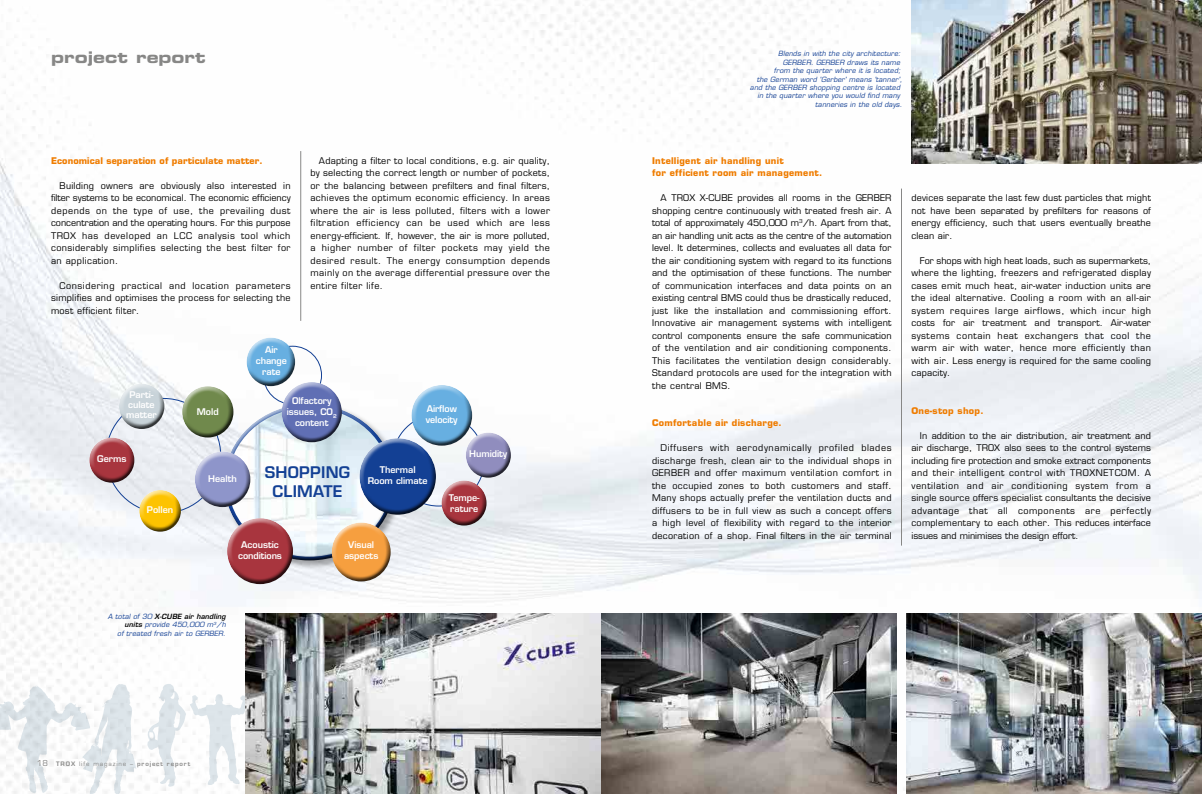
<style>
.page{position:relative;width:1202px;height:794px;background:#fff}
.page>*{position:absolute;margin:0;border:0;box-sizing:border-box;transform-origin:0 0}
.t1{font:16px "Eurostile LT Std Bold Ex 2";color:#878786}
.t2{font:600 15.6px/18.4px "Eurostile LT Std";letter-spacing:.015em;color:#134094}
.t3{font:9px/12.5px "Eurostile LT Std";letter-spacing:.03em;color:#000;text-align:justify}
.t4{font:600 9px/11px "Eurostile LT Std";letter-spacing:-.005em;color:#fff;text-align:center}
.t5{font:700 9px/12.5px "Eurostile LT Std";letter-spacing:.03em;color:#ef7c00}
.t6{font:700 9px "Eurostile LT Std";letter-spacing:.01em;color:#ef7c00}
.t7{font:italic 7px/8.4px "Eurostile LT Std";letter-spacing:.02em;color:#134094;text-align:right}
.t8{font:600 6px "Eurostile LT Std";letter-spacing:.15em;color:#878786}
.s1{font-weight:600;color:#000}
.s2{font-weight:400;font-size:8px}
.s3{font-weight:400}
</style>
<div class="page">
<img style="left:0;top:0;width:1202px;height:794px">
<svg style="left:0;top:684px;width:136px;height:110px"></svg>
<svg style="left:147px;top:677px;width:99px;height:114px"></svg>
<hr style="left:901px;top:189px;width:1px;height:356px;background:#878786">
<img style="left:246px;top:614px;width:650px;height:180px">
<img style="left:906px;top:614px;width:296px;height:180px">
<div style="left:223px;top:402px;width:181px;height:168px;background:#000;opacity:.35"></div>
<div style="left:223px;top:403px;width:165px;height:116px;background:#fff;opacity:.75"></div>
<div style="left:227px;top:431px;width:168px;height:130px;background:#000;opacity:.75"></div>
<div style="left:118px;top:382px;width:47px;height:36px;background:#fff;opacity:.75"></div>
<div style="left:118px;top:390px;width:47px;height:39px;background:#000;opacity:.75"></div>
<div style="left:193px;top:450px;width:58px;height:45px;background:#fff;opacity:.75"></div>
<div style="left:194px;top:460px;width:57px;height:48px;background:#000;opacity:.75"></div>
<div style="left:138px;top:489px;width:43px;height:32px;background:#fff;opacity:.75"></div>
<div style="left:138px;top:496px;width:43px;height:36px;background:#000;opacity:.75"></div>
<div style="left:88px;top:436px;width:47px;height:37px;background:#fff;opacity:.75"></div>
<div style="left:88px;top:444px;width:47px;height:39px;background:#000;opacity:.75"></div>
<div style="left:358px;top:437px;width:77px;height:61px;background:#fff;opacity:.75"></div>
<div style="left:360px;top:450px;width:76px;height:65px;background:#000;opacity:.75"></div>
<div style="left:410px;top:383px;width:62px;height:50px;background:#fff;opacity:.75"></div>
<div style="left:411px;top:394px;width:62px;height:52px;background:#000;opacity:.75"></div>
<div style="left:181px;top:385px;width:53px;height:41px;background:#fff;opacity:.75"></div>
<div style="left:181px;top:394px;width:53px;height:44px;background:#000;opacity:.75"></div>
<div style="left:440px;top:479px;width:47px;height:36px;background:#fff;opacity:.75"></div>
<div style="left:440px;top:487px;width:47px;height:39px;background:#000;opacity:.75"></div>
<div style="left:280px;top:381px;width:62px;height:48px;background:#fff;opacity:.75"></div>
<div style="left:281px;top:391px;width:61px;height:52px;background:#000;opacity:.75"></div>
<div style="left:226px;top:517px;width:67px;height:53px;background:#fff;opacity:.75"></div>
<div style="left:227px;top:528px;width:67px;height:57px;background:#000;opacity:.75"></div>
<div style="left:464px;top:431px;width:47px;height:36px;background:#fff;opacity:.75"></div>
<div style="left:464px;top:439px;width:47px;height:39px;background:#000;opacity:.75"></div>
<div style="left:330px;top:521px;width:61px;height:48px;background:#fff;opacity:.75"></div>
<div style="left:331px;top:531px;width:60px;height:51px;background:#000;opacity:.75"></div>
<div style="left:245px;top:336px;width:51px;height:40px;background:#fff;opacity:.75"></div>
<div style="left:245px;top:345px;width:51px;height:41px;background:#000;opacity:.75"></div>
<img style="left:911px;top:0;width:291px;height:164px">
<hr style="left:300px;top:151px;width:1px;height:170px;background:#878786">
<h1 class="t1" style="left:51px;top:46px;width:156px">project report</h1>
<p class="t6" style="left:51px;top:155px;width:213px">Economical separation of particulate matter.</p>
<p class="t3" style="left:51px;top:179px;width:241px;text-indent:9px">Building owners are obviously also interested in filter systems to be economical. The economic efficiency depends on the type of use, the prevailing dust concentration and the operating hours. For this purpose TROX has developed an LCC analysis tool which considerably simplifies selecting the best filter for an application.</p>
<p class="t3" style="left:51px;top:279px;width:241px;text-indent:9px">Considering practical and location parameters simplifies and optimises the process for selecting the most efficient filter.</p>
<p class="t4" style="left:256px;top:345px;width:33px">Air change rate</p>
<p class="t3" style="left:310px;top:154px;width:241px;text-indent:9px">Adapting a filter to local conditions, e.g. air quality, by selecting the correct length or number of pockets, or the balancing between prefilters and final filters, achieves the optimum economic efficiency. In areas where the air is less polluted, filters with a lower filtration efficiency can be used which are less energy-efficient. If, however, the air is more polluted, a higher number of filter pockets may yield the desired result. The energy consumption depends mainly on the average differential pressure over the entire filter life.</p>
<p class="t4" style="left:126px;top:390px;width:32px;line-height:10px">Parti&shy;culate matter</p>
<p class="t4" style="left:97px;top:453px;width:31px">Germs</p>
<p class="t4" style="left:147px;top:504px;width:28px">Pollen</p>
<p class="t4" style="left:197px;top:406px;width:23px">Mold</p>
<p class="t4" style="left:208px;top:473px;width:30px">Health</p>
<p class="t4" style="left:287px;top:395px;width:51px">Olfactory issues, CO<sub>2 </sub>content</p>
<h2 class="t2" style="left:273px;top:463px;width:77px;text-indent:-8px">Shopping cli mate</h2>
<p class="t4" style="left:426px;top:403px;width:33px;text-align:left">Airflow velocity</p>
<p class="t4" style="left:368px;top:464px;width:61px">Thermal<br>Room climate</p>
<p class="t4" style="left:469px;top:448px;width:40px">Humidity</p>
<p class="t4" style="left:449px;top:492px;width:32px;text-align:left">Tempe&shy;rature</p>
<p class="t4" style="left:238px;top:538px;width:45px">Acoustic conditions</p>
<p class="t4" style="left:344px;top:538px;width:36px">Visual aspects</p>
<p class="t7" style="left:108px;top:612px;width:119px">A total of 30 <span class="s1">X-CUBE air handling units</span> provide 450,000 m<sup>3</sup>/h<br>of treated fresh air to GERBER.</p>
<p class="t8" style="left:37px;top:760px;width:155px"><span class="s2">18</span> TROX <span class="s3">life magazine –</span> project report</p>
<p class="t7" style="left:778px;top:50px;width:124px">Blends in with the city architecture:</p>
<p class="t7" style="left:783px;top:58px;width:119px">GERBER. GERBER draws its name</p>
<p class="t7" style="left:774px;top:67px;width:128px">from the quarter where it is located;</p>
<p class="t7" style="left:757px;top:75px;width:147px">the German word 'Gerber' means 'tanner',</p>
<p class="t7" style="left:750px;top:83px;width:152px">and the GERBER shopping centre is located</p>
<p class="t7" style="left:757px;top:92px;width:144px">in the quarter where you would find many</p>
<p class="t7" style="left:815px;top:100px;width:88px">tanneries in the old days.</p>
<p class="t5" style="left:652px;top:154px;width:172px">Intelligent air handling unit<br>for efficient room air management.</p>
<p class="t3" style="left:652px;top:192px;width:241px;text-indent:9px">A TROX X-CUBE provides all rooms in the GERBER shopping centre continuously with treated fresh air. A total of approximately 450,000 m<sup>3</sup>/h. Apart from that, an air handling unit acts as the centre of the automation level. It determines, collects and evaluates all data for the air conditioning system with regard to its functions and the optimisation of these functions. The number of communication interfaces and data points on an existing central BMS could thus be drastically reduced, just like the installation and commissioning effort.<br>Innovative air management systems with intelligent control components ensure the safe communication of the ventilation and air conditioning components.<br>This facilitates the ventilation design considerably.<br>Standard protocols are used for the integration with the central BMS.</p>
<p class="t5" style="left:652px;top:416px;width:131px">Comfortable air discharge.</p>
<p class="t3" style="left:652px;top:442px;width:241px;text-indent:9px">Diffusers with aerodynamically profiled blades discharge fresh, clean air to the individual shops in GERBER and offer maximum ventilation comfort in the occupied zones to both customers and staff.<br>Many shops actually prefer the ventilation ducts and diffusers to be in full view as such a concept offers a high level of flexibility with regard to the interior decoration of a shop. Final filters in the air terminal</p>
<p class="t3" style="left:911px;top:192px;width:241px">devices separate the last few dust particles that might not have been separated by prefilters for reasons of energy efficiency, such that users eventually breathe clean air.</p>
<p class="t3" style="left:911px;top:254px;width:241px;text-indent:9px">For shops with high heat loads, such as supermarkets, where the lighting, freezers and refrigerated display cases emit much heat, air-water induction units are the ideal alternative. Cooling a room with an all-air system requires large airflows, which incur high costs for air treatment and transport. Air-water systems contain heat exchangers that cool the warm air with water, hence more efficiently than with air. Less energy is required for the same cooling capacity.</p>
<p class="t5" style="left:911px;top:404px;width:74px">One-stop shop.</p>
<p class="t3" style="left:911px;top:429px;width:241px;text-indent:9px">In addition to the air distribution, air treatment and air discharge, TROX also sees to the control systems including fire protection and smoke extract components and their intelligent control with TROXNETCOM. A ventilation and air conditioning system from a single source offers specialist consultants the decisive advantage that all components are perfectly complementary to each other. This reduces interface issues and minimises the design effort.</p>
</div>
